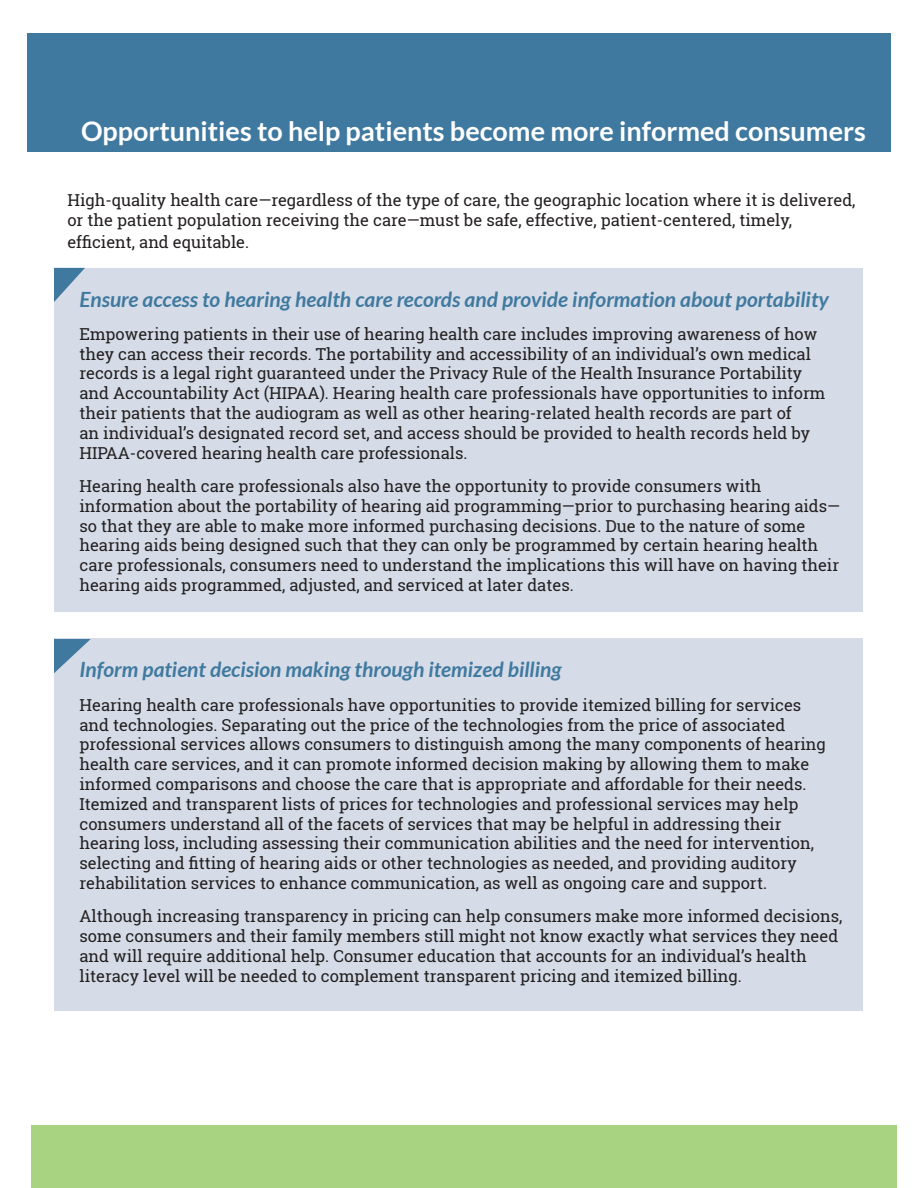
<style>
.page{position:relative;width:918px;height:1188px;background:#fff}
.page>*{position:absolute;margin:0;border:0;box-sizing:border-box;transform-origin:0 0}
.Headline{font:700 27px "Lato";color:#fff}
.Body_Copy{font:italic 700 21px "Lato";color:#40799f}
.Body_Copy-2{font:16.5px/19.8px "Roboto Slab";color:#231f20}
</style>
<div class="page">
<div style="left:54px;top:268px;width:808px;height:343px;background:#d5dce7"></div>
<svg style="left:54px;top:268px;width:31px;height:34px"></svg>
<div style="left:32px;top:1125px;width:865px;height:63px;background:#a8d381"></div>
<div style="left:54px;top:639px;width:808px;height:372px;background:#d5dce7"></div>
<svg style="left:54px;top:639px;width:37px;height:34px"></svg>
<div style="left:27px;top:33px;width:864px;height:119px;background:#40799f"></div>
<p class="Headline" style="left:81px;top:115px;width:786px">Opportunities to help patients become more informed consumers</p>
<p class="Body_Copy-2" style="left:67px;top:190px;width:790px">High-quality health care—regardless of the type of care, the geographic location where it is delivered, or the patient population receiving the care—must be safe, effective, patient-centered, timely,</p>
<p class="Body_Copy-2" style="left:67px;top:232px;width:183px">efficient, and equitable.</p>
<p class="Body_Copy" style="left:80px;top:287px;width:751px">Ensure access to hearing health care records and provide information about portability</p>
<p class="Body_Copy-2" style="left:80px;top:324px;width:747px">Empowering patients in their use of hearing health care includes improving awareness of how they can access their records. The portability and accessibility of an individual’s own medical records is a legal right guaranteed under the Privacy Rule of the Health Insurance Portability and Accountability Act (HIPAA). Hearing health care professionals have opportunities to inform their patients that the audiogram as well as other hearing-related health records are part of<br>an individual’s designated record set, and access should be provided to health records held by HIPAA-covered hearing health care professionals.</p>
<p class="Body_Copy-2" style="left:80px;top:476px;width:762px">Hearing health care professionals also have the opportunity to provide consumers with information about the portability of hearing aid programming—prior to purchasing hearing aids— so that they are able to make more informed purchasing decisions. Due to the nature of some hearing aids being designed such that they can only be programmed by certain hearing health care professionals, consumers need to understand the implications this will have on having their hearing aids programmed, adjusted, and serviced at later dates.</p>
<p class="Body_Copy" style="left:80px;top:658px;width:484px">Inform patient decision making through itemized billing</p>
<p class="Body_Copy-2" style="left:80px;top:695px;width:748px">Hearing health care professionals have opportunities to provide itemized billing for services and technologies. Separating out the price of the technologies from the price of associated professional services allows consumers to distinguish among the many components of hearing health care services, and it can promote informed decision making by allowing them to make informed comparisons and choose the care that is appropriate and affordable for their needs.<br>Itemized and transparent lists of prices for technologies and professional services may help consumers understand all of the facets of services that may be helpful in addressing their hearing loss, including assessing their communication abilities and the need for intervention, selecting and fitting of hearing aids or other technologies as needed, and providing auditory rehabilitation services to enhance communication, as well as ongoing care and support.</p>
<p class="Body_Copy-2" style="left:80px;top:906px;width:764px">Although increasing transparency in pricing can help consumers make more informed decisions, some consumers and their family members still might not know exactly what services they need and will require additional help. Consumer education that accounts for an individual’s health literacy level will be needed to complement transparent pricing and itemized billing.</p>
</div>
